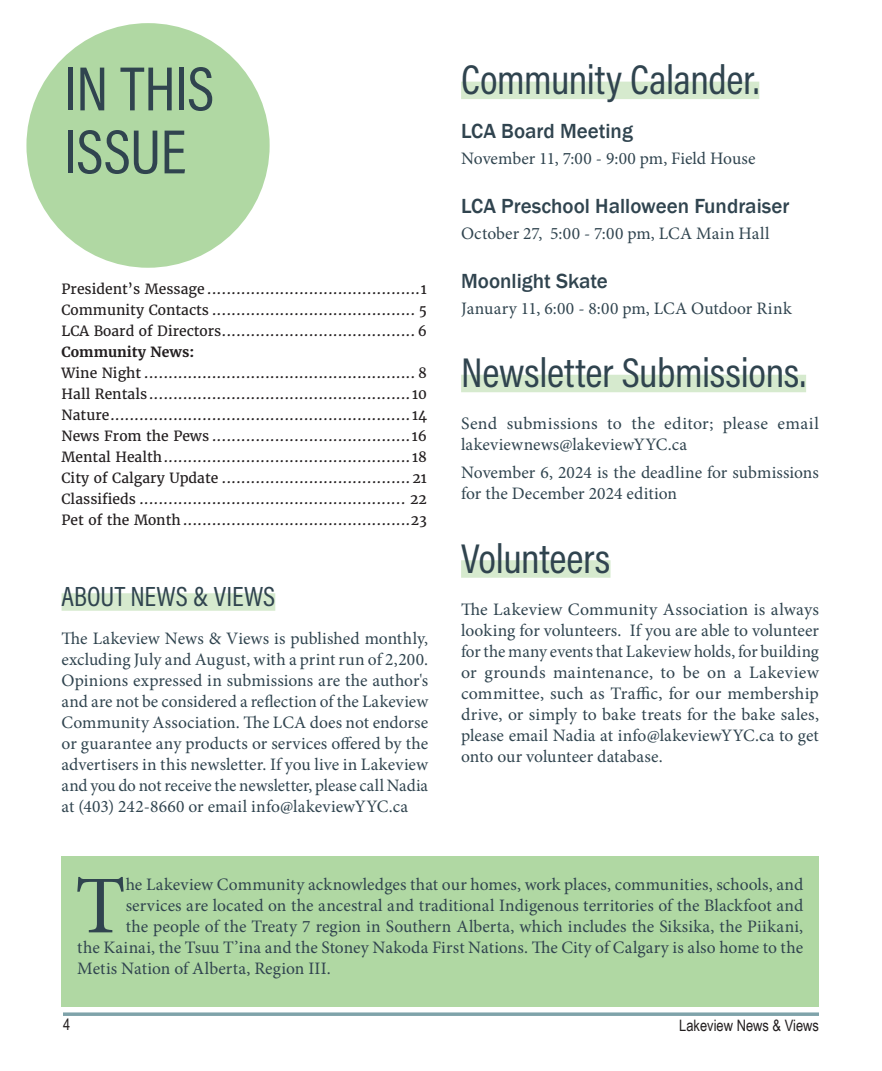
<style>
.page{position:relative;width:882px;height:1071px;background:#fff}
.page>*{position:absolute;margin:0;border:0;box-sizing:border-box;transform-origin:0 0}
.Body_Text_-_1st_Letter_Drop_Cap{font:82.08px "Minion Pro";color:#30444f}
.Headline_36_pt{font:63px "Acumin Variable Concept";letter-spacing:-.015em;color:#30444f}
.Headline_24_pt{font:42px "Acumin Variable Concept";letter-spacing:-.01em;color:#30444f}
.Headline_16_pt{font:28px "Acumin Variable Concept";color:#30444f}
.Subhead_Title{font:500 21px "Franklin Gothic";color:#30444f}
.Body_Text__Regular_-_Justify{font:17.5px/21px "Minion Pro";letter-spacing:.01em;color:#30444f}
.Body_Text_-_1st_Letter_Drop_Cap-2{font:17.5px "Minion Pro";letter-spacing:.005em;color:#30444f}
.t1{font:15.75px "Arial Narrow";color:#231f20}
.Body_no_Indent{font:14px "Merriweather";color:#231f20}
.Body_no_Indent-2{font:700 14px "Merriweather";color:#231f20}
</style>
<div class="page">
<div style="left:62px;top:857px;width:757px;height:150px;background:#b0d8a3"></div>
<div style="left:26px;top:23px;width:244px;height:245px;background:#b0d8a3;border-radius:50%"></div>
<svg style="left:63px;top:1012px;width:756px;height:4px;background:#8eaeb4"></svg>
<div style="left:461px;top:82px;width:298px;height:17px;background:#d6eace"></div>
<div style="left:461px;top:375px;width:345px;height:17px;background:#d6eace"></div>
<div style="left:461px;top:560px;width:150px;height:18px;background:#d6eace"></div>
<div style="left:62px;top:593px;width:213px;height:18px;background:#d6eace"></div>
<p class="Headline_36_pt" style="left:64px;top:45px;width:152px">IN THIS</p>
<p class="Headline_36_pt" style="left:64px;top:108px;width:124px">ISSUE</p>
<p class="Body_no_Indent" style="left:62px;top:280px;width:367px">President’s Message ............................................1</p>
<p class="Body_no_Indent" style="left:62px;top:301px;width:367px">Community Contacts .......................................... 5</p>
<p class="Body_no_Indent" style="left:62px;top:322px;width:367px">LCA Board of Directors........................................ 6</p>
<p class="Body_no_Indent-2" style="left:62px;top:343px;width:134px">Community News:</p>
<p class="Body_no_Indent" style="left:62px;top:364px;width:367px">Wine Night ........................................................ 8</p>
<p class="Body_no_Indent" style="left:62px;top:385px;width:367px">Hall Rentals...................................................... 10</p>
<p class="Body_no_Indent" style="left:62px;top:406px;width:367px">Nature.............................................................. 14</p>
<p class="Body_no_Indent" style="left:62px;top:427px;width:367px">News From the Pews .........................................16</p>
<p class="Body_no_Indent" style="left:62px;top:448px;width:367px">Mental Health................................................... 18</p>
<p class="Body_no_Indent" style="left:62px;top:469px;width:367px">City of Calgary Update ....................................... 21</p>
<p class="Body_no_Indent" style="left:62px;top:490px;width:367px">Classifieds ....................................................... 22</p>
<p class="Body_no_Indent" style="left:62px;top:511px;width:367px">Pet of the Month...............................................23</p>
<p class="Headline_16_pt" style="left:62px;top:577px;width:215px">ABOUT NEWS &amp; VIEWS</p>
<p class="Body_Text__Regular_-_Justify" style="left:62px;top:628px;width:368px;text-align:justify">The Lakeview News &amp; Views is published monthly, excluding July and August, with a print run of 2,200.<br>Opinions expressed in submissions are the author's and are not be considered a reflection of the Lakeview Community Association. The LCA does not endorse or guarantee any products or services offered by the advertisers in this newsletter. If you live in Lakeview and you do not receive the newsletter, please call Nadia at (403) 242-8660 or email info@lakeviewYYC.ca</p>
<p class="Headline_24_pt" style="left:461px;top:50px;width:300px">Community Calander.</p>
<p class="Subhead_Title" style="left:461px;top:118px;width:173px">LCA Board Meeting</p>
<p class="Body_Text__Regular_-_Justify" style="left:461px;top:148px;width:296px">November 11, 7:00 - 9:00 pm, Field House</p>
<p class="Subhead_Title" style="left:461px;top:193px;width:330px">LCA Preschool Halloween Fundraiser</p>
<p class="Body_Text__Regular_-_Justify" style="left:461px;top:223px;width:310px">October 27, 5:00 - 7:00 pm, LCA Main Hall</p>
<p class="Subhead_Title" style="left:461px;top:268px;width:148px">Moonlight Skate</p>
<p class="Body_Text__Regular_-_Justify" style="left:461px;top:297px;width:332px">January 11, 6:00 - 8:00 pm, LCA Outdoor Rink</p>
<p class="Headline_24_pt" style="left:461px;top:344px;width:346px">Newsletter Submissions.</p>
<p class="Body_Text__Regular_-_Justify" style="left:461px;top:413px;width:359px">Send submissions to the editor; please email lakeviewnews@lakeviewYYC.ca</p>
<p class="Body_Text__Regular_-_Justify" style="left:461px;top:462px;width:359px">November 6, 2024 is the deadline for submissions for the December 2024 edition</p>
<p class="Headline_24_pt" style="left:461px;top:529px;width:151px">Volunteers</p>
<p class="Body_Text__Regular_-_Justify" style="left:461px;top:598px;width:359px;text-align:justify">The Lakeview Community Association is always looking for volunteers. If you are able to volunteer for the many events that Lakeview holds, for building or grounds maintenance, to be on a Lakeview committee, such as Traffic, for our membership drive, or simply to bake treats for the bake sales, please email Nadia at info@lakeviewYYC.ca to get onto our volunteer database.</p>
<p class="Body_Text_-_1st_Letter_Drop_Cap" style="left:75px;top:851px;width:52px">T</p>
<p class="Body_Text_-_1st_Letter_Drop_Cap-2" style="left:126px;top:873px;width:679px">he Lakeview Community acknowledges that our homes, work places, communities, schools, and</p>
<p class="Body_Text_-_1st_Letter_Drop_Cap-2" style="left:126px;top:894px;width:679px">services are located on the ancestral and traditional Indigenous territories of the Blackfoot and</p>
<p class="Body_Text_-_1st_Letter_Drop_Cap-2" style="left:126px;top:915px;width:679px">the people of the Treaty 7 region in Southern Alberta, which includes the Siksika, the Piikani,</p>
<p class="Body_Text_-_1st_Letter_Drop_Cap-2" style="left:77px;top:936px;width:727px">the Kainai, the Tsuu T’ina and the Stoney Nakoda First Nations. The City of Calgary is also home to the</p>
<p class="Body_Text_-_1st_Letter_Drop_Cap-2" style="left:77px;top:957px;width:255px">Metis Nation of Alberta, Region III.</p>
<p class="t1" style="left:63px;top:1013px;width:9px">4</p>
<p class="t1" style="left:679px;top:1014px;width:141px">Lakeview News &amp; Views</p>
</div>
